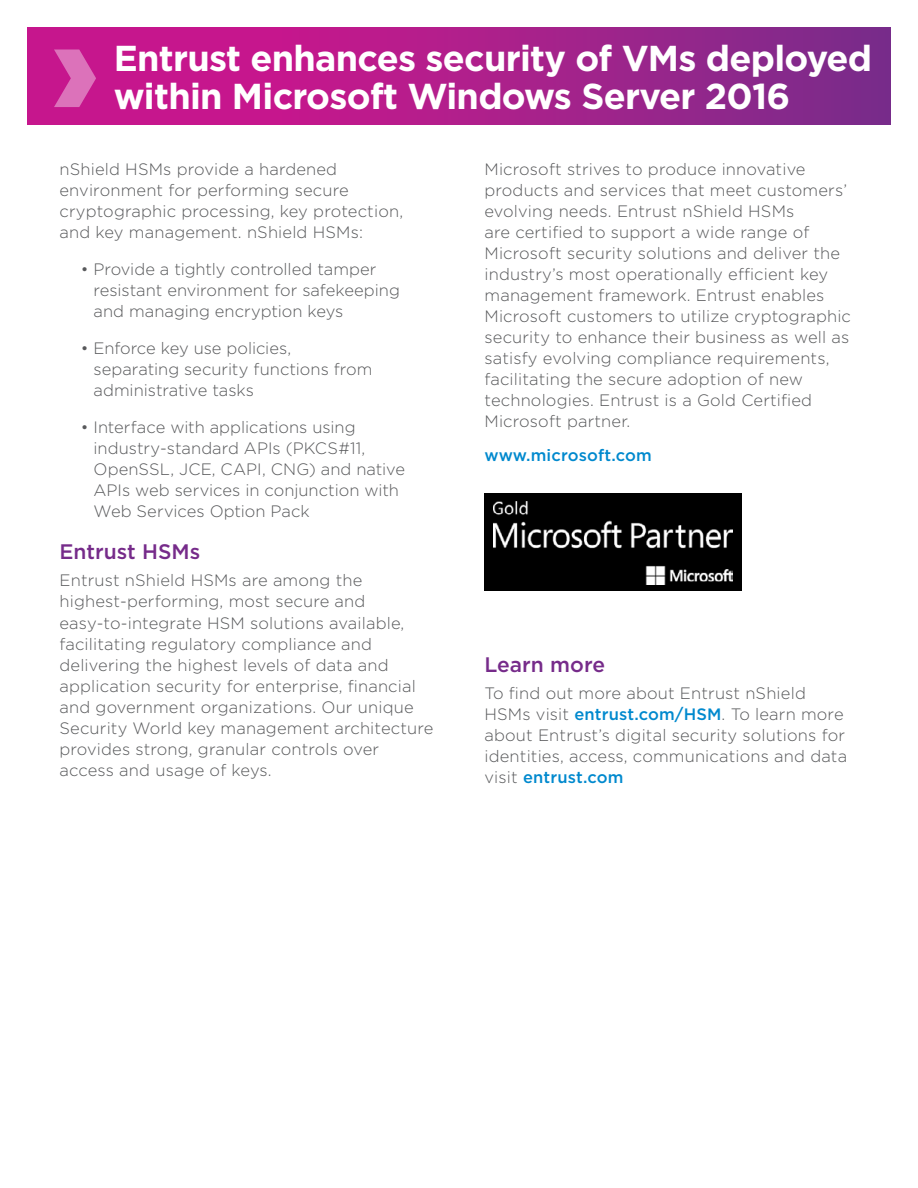
<style>
.page{position:relative;width:918px;height:1188px;background:#fff}
.page>*{position:absolute;margin:0;border:0;box-sizing:border-box;transform-origin:0 0}
.t1{font:700 36px/37.5px "Gotham";letter-spacing:-.02em;color:#fff}
.t2{font:500 21px "Gotham";color:#762b8a}
.t3{font:300 16.5px/21px "Gotham";letter-spacing:.01em;color:#58595b}
.t4{font:500 16.5px "Gotham";letter-spacing:.01em;color:#0089ce}
.s1{font-weight:500;color:#0089ce}
</style>
<div class="page">
<svg style="left:27px;top:27px;width:864px;height:98px;background:#aa1f8b"></svg>
<svg style="left:54px;top:50px;width:42px;height:57px;background:#d34da8"></svg>
<div style="left:485px;top:493px;width:257px;height:98px;background:#000"></div>
<img style="left:494px;top:502px;width:239px;height:83px">
<h1 class="t1" style="left:114px;top:40px;width:760px">Entrust enhances security of VMs deployed within Microsoft Windows Server 2016</h1>
<p class="t3" style="left:60px;top:158px;width:345px">nShield HSMs provide a hardened environment for performing secure cryptographic processing, key protection, and key management. nShield HSMs:</p>
<p class="t3" style="left:94px;top:258px;width:308px;text-indent:-13px">• Provide a tightly controlled tamper resistant environment for safekeeping and managing encryption keys</p>
<p class="t3" style="left:94px;top:337px;width:280px;text-indent:-13px">• Enforce key use policies, separating security functions from administrative tasks</p>
<p class="t3" style="left:94px;top:416px;width:313px;text-indent:-13px">• Interface with applications using industry-standard APIs (PKCS#11, OpenSSL, JCE, CAPI, CNG) and native APIs web services in conjunction with Web Services Option Pack</p>
<p class="t2" style="left:60px;top:538px;width:142px">Entrust HSMs</p>
<p class="t3" style="left:60px;top:570px;width:375px">Entrust nShield HSMs are among the highest-performing, most secure and easy-to-integrate HSM solutions available, facilitating regulatory compliance and delivering the highest levels of data and application security for enterprise, financial and government organizations. Our unique Security World key management architecture provides strong, granular controls over access and usage of keys.</p>
<p class="t3" style="left:485px;top:158px;width:368px">Microsoft strives to produce innovative products and services that meet customers’ evolving needs. Entrust nShield HSMs<br>are certified to support a wide range of Microsoft security solutions and deliver the industry’s most operationally efficient key management framework. Entrust enables Microsoft customers to utilize cryptographic security to enhance their business as well as satisfy evolving compliance requirements, facilitating the secure adoption of new technologies. Entrust is a Gold Certified Microsoft partner.</p>
<p class="t4" style="left:485px;top:444px;width:169px">www.microsoft.com</p>
<p class="t2" style="left:485px;top:651px;width:122px">Learn more</p>
<p class="t3" style="left:485px;top:682px;width:364px">To find out more about Entrust nShield HSMs visit <span class="s1">entrust.com/HSM</span>. To learn more about Entrust’s digital security solutions for identities, access, communications and data visit <span class="s1">entrust.com</span></p>
</div>
